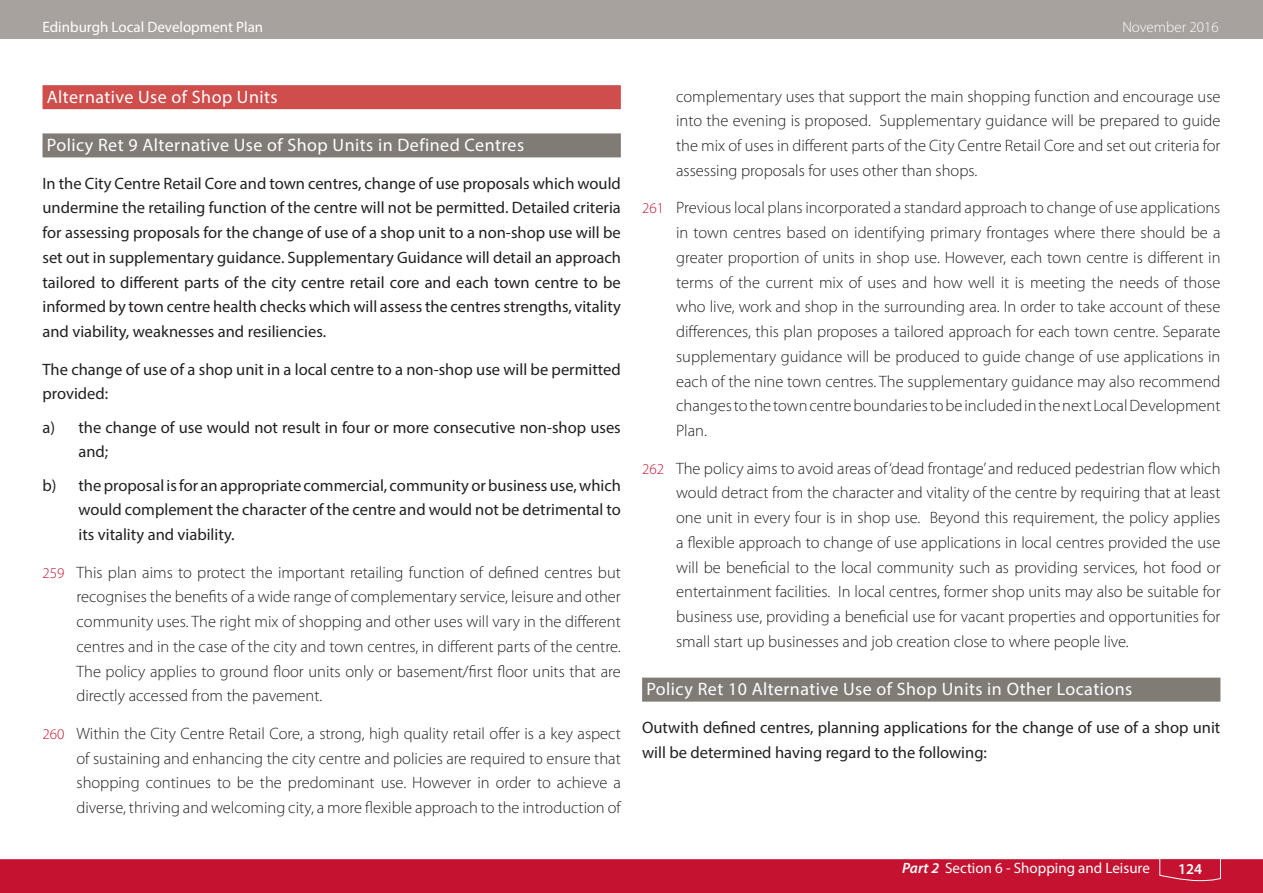
<style>
.page{position:relative;width:1263px;height:893px;background:#fff}
.page>*{position:absolute;margin:0;border:0;box-sizing:border-box;transform-origin:0 0}
.t1{font:18px "Myriad Pro";letter-spacing:.025em;color:#fff}
.t2{font:300 16.5px/24.8px "Myriad Pro";color:#231f20;text-align:justify}
.t3{font:16.5px/24.8px "Myriad Pro";color:#231f20}
.t4{font:15px "Myriad Pro";color:#fff}
.t5{font:300 15px "Myriad Pro";color:#fff}
.t6{font:600 15px "Myriad Pro";color:#fff}
.s1{font-size:15px;color:#c41230}
.s2{font-weight:600;font-style:italic}
</style>
<div class="page">
<div style="left:0;top:859px;width:1263px;height:34px;background:#c41230"></div>
<div style="left:0;top:0;width:1263px;height:38px;background:#a8a29e"></div>
<div style="left:43px;top:85px;width:578px;height:24px;background:#cf4d4a"></div>
<div style="left:43px;top:133px;width:578px;height:24px;background:#817b76"></div>
<div style="left:642px;top:678px;width:578px;height:24px;background:#817b76"></div>
<svg style="left:0;top:859px;width:1263px;height:22px"></svg>
<p class="t4" style="left:43px;top:17px;width:222px">Edinburgh Local Development Plan</p>
<p class="t5" style="left:1122px;top:18px;width:98px">November 2016</p>
<p class="t1" style="left:47px;top:86px;width:232px">Alternative Use of Shop Units</p>
<p class="t1" style="left:47px;top:134px;width:479px">Policy Ret 9 Alternative Use of Shop Units in Defined Centres</p>
<p class="t3" style="left:43px;top:170px;width:580px;text-align:justify">In the City Centre Retail Core and town centres, change of use proposals which would undermine the retailing function of the centre will not be permitted. Detailed criteria for assessing proposals for the change of use of a shop unit to a non-shop use will be set out in supplementary guidance. Supplementary Guidance will detail an approach tailored to different parts of the city centre retail core and each town centre to be informed by town centre health checks which will assess the centres strengths, vitality and viability, weaknesses and resiliencies.</p>
<p class="t3" style="left:43px;top:356px;width:580px">The change of use of a shop unit in a local centre to a non-shop use will be permitted provided:</p>
<p class="t3" style="left:79px;top:414px;width:544px;text-indent:-36px">a) the change of use would not result in four or more consecutive non-shop uses and;</p>
<p class="t3" style="left:79px;top:472px;width:544px;text-align:justify;text-indent:-36px">b) the proposal is for an appropriate commercial, community or business use, which would complement the character of the centre and would not be detrimental to its vitality and viability.</p>
<p class="t2" style="left:77px;top:560px;width:546px;text-indent:-34px"><span class="s1">259</span> This plan aims to protect the important retailing function of defined centres but recognises the benefits of a wide range of complementary service, leisure and other community uses. The right mix of shopping and other uses will vary in the different centres and in the case of the city and town centres, in different parts of the centre.<br>The policy applies to ground floor units only or basement/first floor units that are directly accessed from the pavement.</p>
<p class="t2" style="left:77px;top:721px;width:546px;text-indent:-34px"><span class="s1">260</span> Within the City Centre Retail Core, a strong, high quality retail offer is a key aspect of sustaining and enhancing the city centre and policies are required to ensure that shopping continues to be the predominant use. However in order to achieve a diverse, thriving and welcoming city, a more flexible approach to the introduction of</p>
<p class="t2" style="left:676px;top:84px;width:546px">complementary uses that support the main shopping function and encourage use into the evening is proposed. Supplementary guidance will be prepared to guide the mix of uses in different parts of the City Centre Retail Core and set out criteria for assessing proposals for uses other than shops.</p>
<p class="t2" style="left:676px;top:195px;width:546px;text-indent:-34px"><span class="s1">261</span> Previous local plans incorporated a standard approach to change of use applications in town centres based on identifying primary frontages where there should be a greater proportion of units in shop use. However, each town centre is different in terms of the current mix of uses and how well it is meeting the needs of those who live, work and shop in the surrounding area. In order to take account of these differences, this plan proposes a tailored approach for each town centre. Separate supplementary guidance will be produced to guide change of use applications in each of the nine town centres. The supplementary guidance may also recommend changes to the town centre boundaries to be included in the next Local Development Plan.</p>
<p class="t2" style="left:676px;top:456px;width:546px;text-indent:-34px"><span class="s1">262</span> The policy aims to avoid areas of ‘dead frontage’ and reduced pedestrian flow which would detract from the character and vitality of the centre by requiring that at least one unit in every four is in shop use. Beyond this requirement, the policy applies a flexible approach to change of use applications in local centres provided the use will be beneficial to the local community such as providing services, hot food or entertainment facilities. In local centres, former shop units may also be suitable for business use, providing a beneficial use for vacant properties and opportunities for small start up businesses and job creation close to where people live.</p>
<p class="t1" style="left:646px;top:678px;width:487px">Policy Ret 10 Alternative Use of Shop Units in Other Locations</p>
<p class="t3" style="left:642px;top:715px;width:580px">Outwith defined centres, planning applications for the change of use of a shop unit will be determined having regard to the following:</p>
<p class="t4" style="left:902px;top:859px;width:249px"><span class="s2">Part 2</span> Section 6 - Shopping and Leisure</p>
<p class="t6" style="left:1178px;top:859px;width:26px">124</p>
</div>
